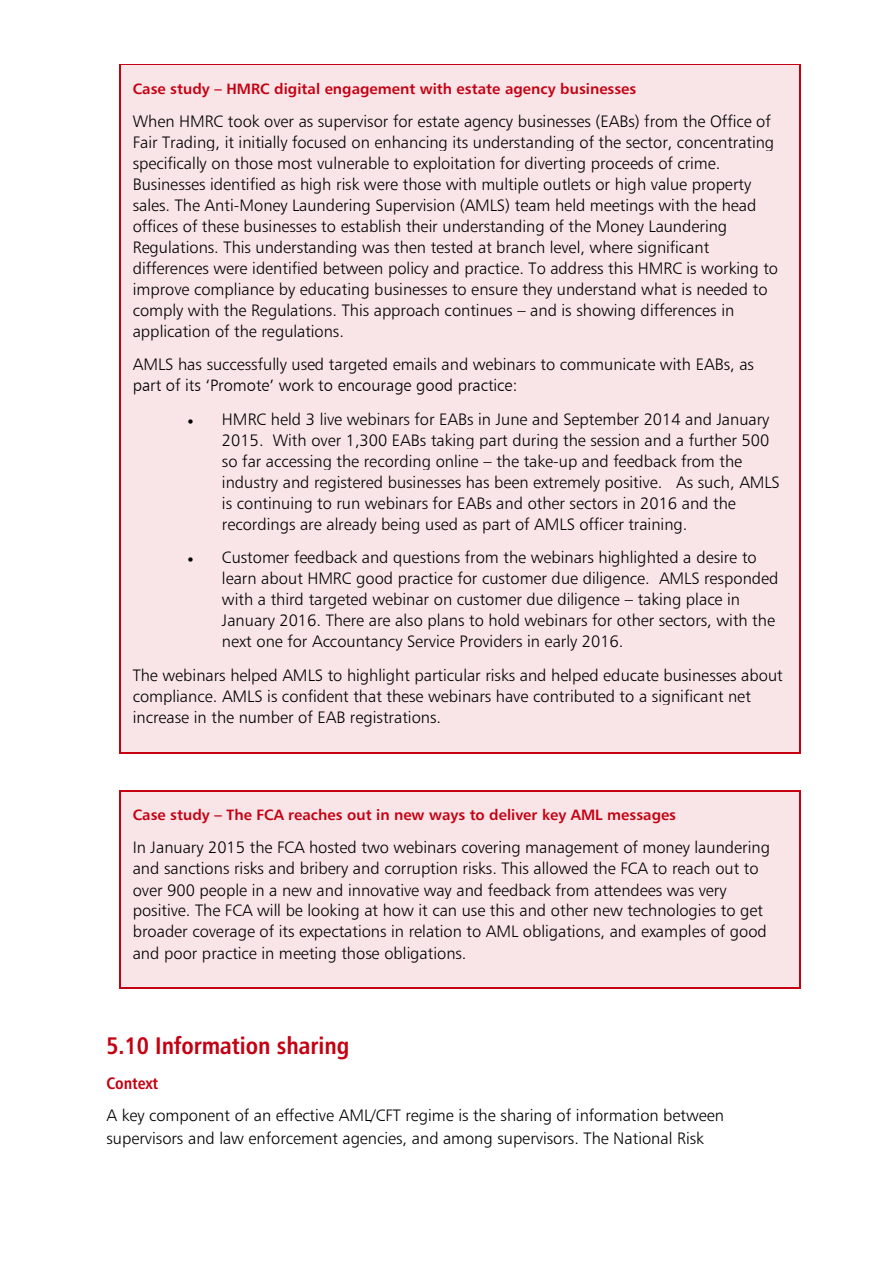
<style>
.page{position:relative;width:893px;height:1263px;background:#fff}
.page>*{position:absolute;margin:0;border:0;box-sizing:border-box;transform-origin:0 0}
.t1{font:700 24px "Humnst 777 Cn BT";color:#c40012}
.t2{font:16.5px/21px "Humnst 777 Lt BT2";color:#000}
.t3{font:700 16.5px "Humnst 777 Cn BT";color:#c40012}
.t4{font:700 15px "Humnst 777 BT";color:#c40012}
.s1{font-family:"Humnst 777 BT Bold 2";font-weight:400}
.s2{font-family:"Humnst 777 Lt BT"}
</style>
<div class="page">
<div style="left:121px;top:65px;width:679px;height:687px;background:#f9e5e7"></div>
<svg style="left:119px;top:64px;width:2px;height:14px"></svg>
<hr style="left:121px;top:64px;width:679px;height:1px;background:#c40012">
<svg style="left:800px;top:64px;width:1px;height:14px"></svg>
<hr style="left:119px;top:78px;width:2px;height:674px;background:#c40012">
<hr style="left:121px;top:752px;width:679px;height:1px;background:#c40012">
<hr style="left:800px;top:78px;width:1px;height:674px;background:#c40012">
<div style="left:121px;top:792px;width:679px;height:196px;background:#f9e5e7"></div>
<svg style="left:119px;top:790px;width:2px;height:15px"></svg>
<hr style="left:121px;top:790px;width:679px;height:2px;background:#c40012">
<svg style="left:800px;top:790px;width:1px;height:15px"></svg>
<hr style="left:119px;top:805px;width:2px;height:183px;background:#c40012">
<hr style="left:121px;top:988px;width:679px;height:1px;background:#c40012">
<hr style="left:800px;top:805px;width:1px;height:183px;background:#c40012">
<p class="t4" style="left:133px;top:79px;width:505px">Case study <span class="s1">–</span> HMRC digital engagement with estate agency businesses</p>
<p class="t2" style="left:133px;top:110px;width:647px">When HMRC took over as supervisor for estate agency businesses (EABs) from the Office of Fair Trading, it initially focused on enhancing its understanding of the sector, concentrating specifically on those most vulnerable to exploitation for diverting proceeds of crime.<br>Businesses identified as high risk were those with multiple outlets or high value property sales. The Anti-Money Laundering Supervision (AMLS) team held meetings with the head offices of these businesses to establish their understanding of the Money Laundering Regulations. This understanding was then tested at branch level, where significant differences were identified between policy and practice. To address this HMRC is working to improve compliance by educating businesses to ensure they understand what is needed to comply with the Regulations. This approach continues <span class="s2">–</span> and is showing differences in application of the regulations.</p>
<p class="t2" style="left:133px;top:354px;width:623px">AMLS has successfully used targeted emails and webinars to communicate with EABs, as <span class="s2">part of its ‘Promote’ work to encourage good practice:</span></p>
<p class="t2" style="left:222px;top:408px;width:559px;text-indent:-34px">• HMRC held 3 live webinars for EABs in June and September 2014 and January 2015. With over 1,300 EABs taking part during the session and a further 500 so far accessing the recording online <span class="s2">–</span> the take-up and feedback from the industry and registered businesses has been extremely positive. As such, AMLS is continuing to run webinars for EABs and other sectors in 2016 and the recordings are already being used as part of AMLS officer training.</p>
<p class="t2" style="left:222px;top:547px;width:558px;text-indent:-34px">• Customer feedback and questions from the webinars highlighted a desire to learn about HMRC good practice for customer due diligence. AMLS responded with a third targeted webinar on customer due diligence <span class="s2">–</span> taking place in January 2016. There are also plans to hold webinars for other sectors, with the next one for Accountancy Service Providers in early 2016.</p>
<p class="t2" style="left:133px;top:664px;width:652px">The webinars helped AMLS to highlight particular risks and helped educate businesses about compliance. AMLS is confident that these webinars have contributed to a significant net increase in the number of EAB registrations.</p>
<p class="t4" style="left:133px;top:806px;width:545px">Case study <span class="s1">–</span> The FCA reaches out in new ways to deliver key AML messages</p>
<p class="t2" style="left:133px;top:837px;width:639px">In January 2015 the FCA hosted two webinars covering management of money laundering and sanctions risks and bribery and corruption risks. This allowed the FCA to reach out to over 900 people in a new and innovative way and feedback from attendees was very positive. The FCA will be looking at how it can use this and other new technologies to get broader coverage of its expectations in relation to AML obligations, and examples of good and poor practice in meeting those obligations.</p>
<h2 class="t1" style="left:106px;top:1031px;width:245px">5.10 Information sharing</h2>
<h1 class="t3" style="left:106px;top:1073px;width:53px">Context</h1>
<p class="t2" style="left:106px;top:1104px;width:619px;line-height:22.6px">A key component of an effective AML/CFT regime is the sharing of information between supervisors and law enforcement agencies, and among supervisors. The National Risk</p>
</div>
